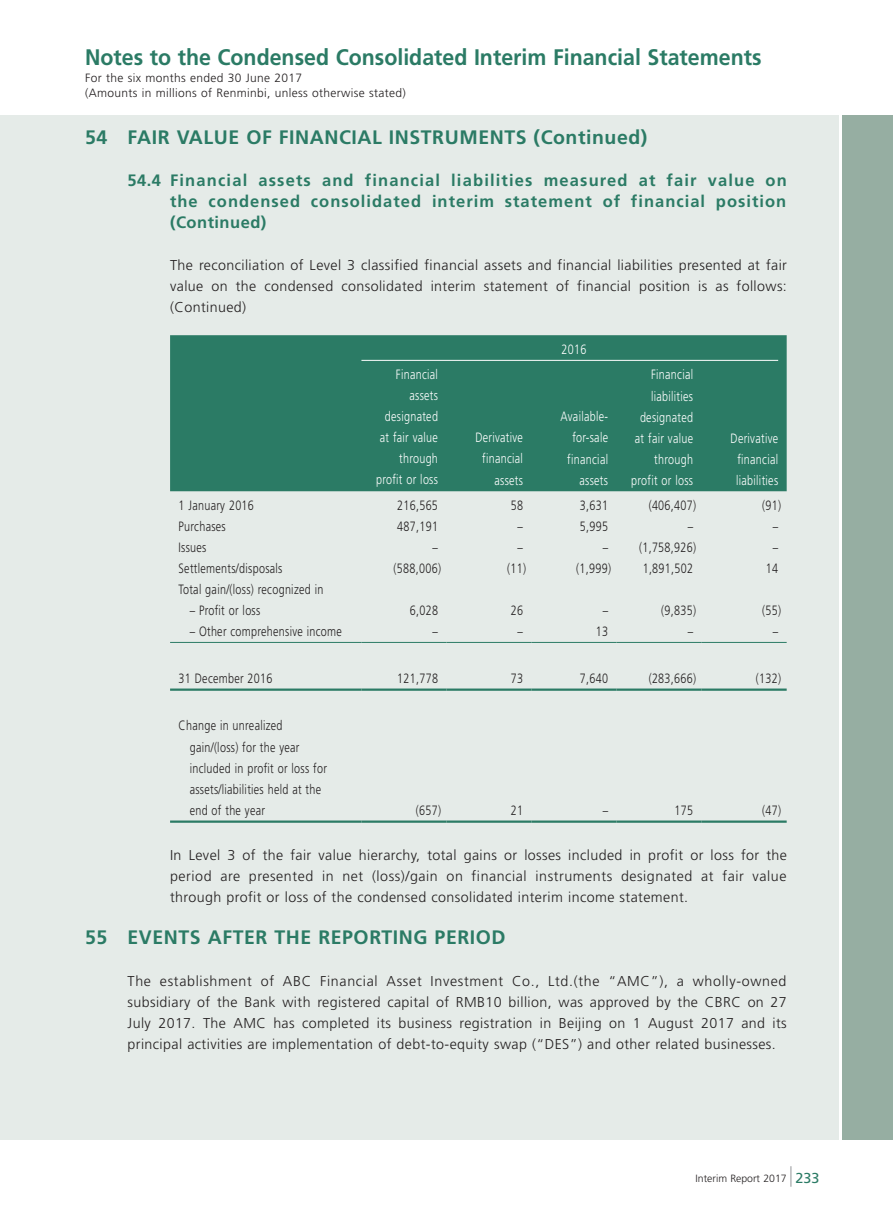
<style>
.page{position:relative;width:893px;height:1212px;background:#fff}
.page>*{position:absolute;margin:0;border:0;box-sizing:border-box;transform-origin:0 0}
.t1{font:700 22.5px "Frutiger LT Std";color:#2b7b65;scale:.95 1}
.t2{font:700 19.5px "Frutiger LT Std";letter-spacing:.03em;color:#2b7b65}
.t3{font:700 16.5px/21px "Frutiger LT Std";letter-spacing:.06em;color:#2b7b65;text-align:justify}
.t4{font:300 14.25px/21px "Frutiger LT Std";letter-spacing:.03em;color:#231f20;text-align:justify}
.t5{font:300 13.5px/21px "Frutiger LT Std";letter-spacing:.03em;color:#231f20;scale:.8 1}
.t6{font:300 13.5px/21px "Frutiger LT Std";letter-spacing:.03em;color:#fff;text-align:right;scale:.8 1}
.t7{font:300 12px/15px "Frutiger LT Std";letter-spacing:.03em;color:#231f20}
.t8{font:300 10.5px "Frutiger LT Std";color:#231f20}
.s1{font-weight:400;font-size:14.4px;color:#2b7b65}
</style>
<div class="page">
<svg style="left:791px;top:1166px;width:1px;height:21px"></svg>
<div style="left:0;top:115px;width:838px;height:1025px;background:#e5ebe8"></div>
<div style="left:843px;top:115px;width:50px;height:1025px;background:#96aea2"></div>
<div style="left:170px;top:335px;width:617px;height:156px;background:#2b7b65"></div>
<hr style="left:361px;top:360px;width:417px;height:1px;background:#fff">
<hr style="left:170px;top:642px;width:191px;height:1px;background:#2b7b65">
<hr style="left:361px;top:642px;width:85px;height:1px;background:#2b7b65">
<hr style="left:446px;top:642px;width:85px;height:1px;background:#2b7b65">
<hr style="left:531px;top:642px;width:86px;height:1px;background:#2b7b65">
<hr style="left:617px;top:642px;width:85px;height:1px;background:#2b7b65">
<hr style="left:702px;top:642px;width:85px;height:1px;background:#2b7b65">
<hr style="left:170px;top:688px;width:191px;height:3px;background:#2b7b65">
<hr style="left:361px;top:688px;width:85px;height:3px;background:#2b7b65">
<hr style="left:446px;top:688px;width:85px;height:3px;background:#2b7b65">
<hr style="left:531px;top:688px;width:86px;height:3px;background:#2b7b65">
<hr style="left:617px;top:688px;width:85px;height:3px;background:#2b7b65">
<hr style="left:702px;top:688px;width:85px;height:3px;background:#2b7b65">
<hr style="left:170px;top:820px;width:191px;height:3px;background:#2b7b65">
<hr style="left:361px;top:820px;width:85px;height:3px;background:#2b7b65">
<hr style="left:446px;top:820px;width:85px;height:3px;background:#2b7b65">
<hr style="left:531px;top:820px;width:86px;height:3px;background:#2b7b65">
<hr style="left:617px;top:820px;width:85px;height:3px;background:#2b7b65">
<hr style="left:702px;top:820px;width:85px;height:3px;background:#2b7b65">
<h1 class="t1" style="left:85px;top:44px;width:714px">Notes to the Condensed Consolidated Interim Financial Statements</h1>
<p class="t7" style="left:85px;top:70px;width:322px">For the six months ended 30 June 2017<br>(Amounts in millions of Renminbi, unless otherwise stated)</p>
<h2 class="t2" style="left:85px;top:126px;width:564px">54 FAIR VALUE OF FINANCIAL INSTRUMENTS (Continued)</h2>
<p class="t3" style="left:170px;top:170px;width:618px;text-indent:-43px">54.4 Financial assets and financial liabilities measured at fair value on the condensed consolidated interim statement of financial position (Continued)</p>
<p class="t4" style="left:170px;top:255px;width:618px">The reconciliation of Level 3 classified financial assets and financial liabilities presented at fair value on the condensed consolidated interim statement of financial position is as follows: (Continued)</p>
<p class="t6" style="left:562px;top:339px;width:33px">2016</p>
<p class="t6" style="left:376px;top:364px;width:79px">Financial assets designated at fair value through profit or loss</p>
<p class="t6" style="left:631px;top:364px;width:79px">Financial liabilities designated at fair value through profit or loss</p>
<p class="t6" style="left:561px;top:406px;width:61px">Available&shy;for-sale financial assets</p>
<p class="t6" style="left:475px;top:427px;width:61px">Derivative financial assets</p>
<p class="t6" style="left:730px;top:428px;width:61px;text-align:center">Derivative financial liabilities</p>
<p class="t5" style="left:179px;top:495px;width:96px">1 January 2016</p>
<p class="t5" style="left:397px;top:495px;width:53px">216,565</p>
<p class="t5" style="left:511px;top:495px;width:17px">58</p>
<p class="t5" style="left:580px;top:495px;width:37px">3,631</p>
<p class="t5" style="left:649px;top:495px;width:61px">(406,407)</p>
<p class="t5" style="left:762px;top:495px;width:25px">(91)</p>
<p class="t5" style="left:179px;top:516px;width:61px">Purchases</p>
<p class="t5" style="left:397px;top:516px;width:53px">487,191</p>
<p class="t5" style="left:518px;top:516px;width:8px">–</p>
<p class="t5" style="left:580px;top:516px;width:37px">5,995</p>
<p class="t5" style="left:688px;top:516px;width:8px">–</p>
<p class="t5" style="left:773px;top:516px;width:8px">–</p>
<p class="t5" style="left:179px;top:537px;width:36px">Issues</p>
<p class="t5" style="left:433px;top:537px;width:8px">–</p>
<p class="t5" style="left:518px;top:537px;width:8px">–</p>
<p class="t5" style="left:603px;top:537px;width:118px">– (1,758,926)</p>
<p class="t5" style="left:773px;top:537px;width:8px">–</p>
<p class="t5" style="left:179px;top:558px;width:131px">Settlements/disposals</p>
<p class="t5" style="left:394px;top:558px;width:61px">(588,006)</p>
<p class="t5" style="left:507px;top:558px;width:25px">(11)</p>
<p class="t5" style="left:576px;top:558px;width:45px">(1,999)</p>
<p class="t5" style="left:643px;top:558px;width:65px">1,891,502</p>
<p class="t5" style="left:766px;top:558px;width:17px">14</p>
<p class="t5" style="left:179px;top:579px;width:183px">Total gain/(loss) recognized in</p>
<p class="t5" style="left:190px;top:600px;width:90px">– Profit or loss</p>
<p class="t5" style="left:410px;top:600px;width:37px">6,028</p>
<p class="t5" style="left:511px;top:600px;width:17px">26</p>
<p class="t5" style="left:603px;top:600px;width:8px">–</p>
<p class="t5" style="left:661px;top:600px;width:45px">(9,835)</p>
<p class="t5" style="left:762px;top:600px;width:25px">(55)</p>
<p class="t5" style="left:190px;top:621px;width:192px">– Other comprehensive income</p>
<p class="t5" style="left:433px;top:621px;width:8px">–</p>
<p class="t5" style="left:518px;top:621px;width:8px">–</p>
<p class="t5" style="left:596px;top:621px;width:17px">13</p>
<p class="t5" style="left:688px;top:621px;width:8px">–</p>
<p class="t5" style="left:773px;top:621px;width:8px">–</p>
<p class="t5" style="left:179px;top:667px;width:119px">31 December 2016</p>
<p class="t5" style="left:397px;top:667px;width:53px">121,778</p>
<p class="t5" style="left:511px;top:667px;width:17px">73</p>
<p class="t5" style="left:580px;top:667px;width:37px">7,640</p>
<p class="t5" style="left:649px;top:667px;width:61px">(283,666)</p>
<p class="t5" style="left:756px;top:667px;width:33px">(132)</p>
<p class="t5" style="left:190px;top:715px;width:173px;text-indent:-11px">Change in unrealized gain/(loss) for the year included in profit or loss for assets/liabilities held at the end of the year</p>
<p class="t5" style="left:416px;top:799px;width:33px">(657)</p>
<p class="t5" style="left:511px;top:799px;width:17px">21</p>
<p class="t5" style="left:603px;top:799px;width:8px">–</p>
<p class="t5" style="left:674px;top:799px;width:25px">175</p>
<p class="t5" style="left:762px;top:799px;width:25px">(47)</p>
<p class="t4" style="left:170px;top:845px;width:618px">In Level 3 of the fair value hierarchy, total gains or losses included in profit or loss for the period are presented in net (loss)/gain on financial instruments designated at fair value through profit or loss of the condensed consolidated interim income statement.</p>
<h2 class="t2" style="left:85px;top:926px;width:422px">55 EVENTS AFTER THE REPORTING PERIOD</h2>
<p class="t4" style="left:128px;top:971px;width:661px">The establishment of ABC Financial Asset Investment Co., Ltd.(the “AMC”), a wholly-owned subsidiary of the Bank with registered capital of RMB10 billion, was approved by the CBRC on 27<br>July 2017. The AMC has completed its business registration in Beijing on 1 August 2017 and its principal activities are implementation of debt-to-equity swap (“DES”) and other related businesses.</p>
<p class="t8" style="left:696px;top:1172px;width:125px">Interim Report 2017 <span class="s1">233</span></p>
</div>
